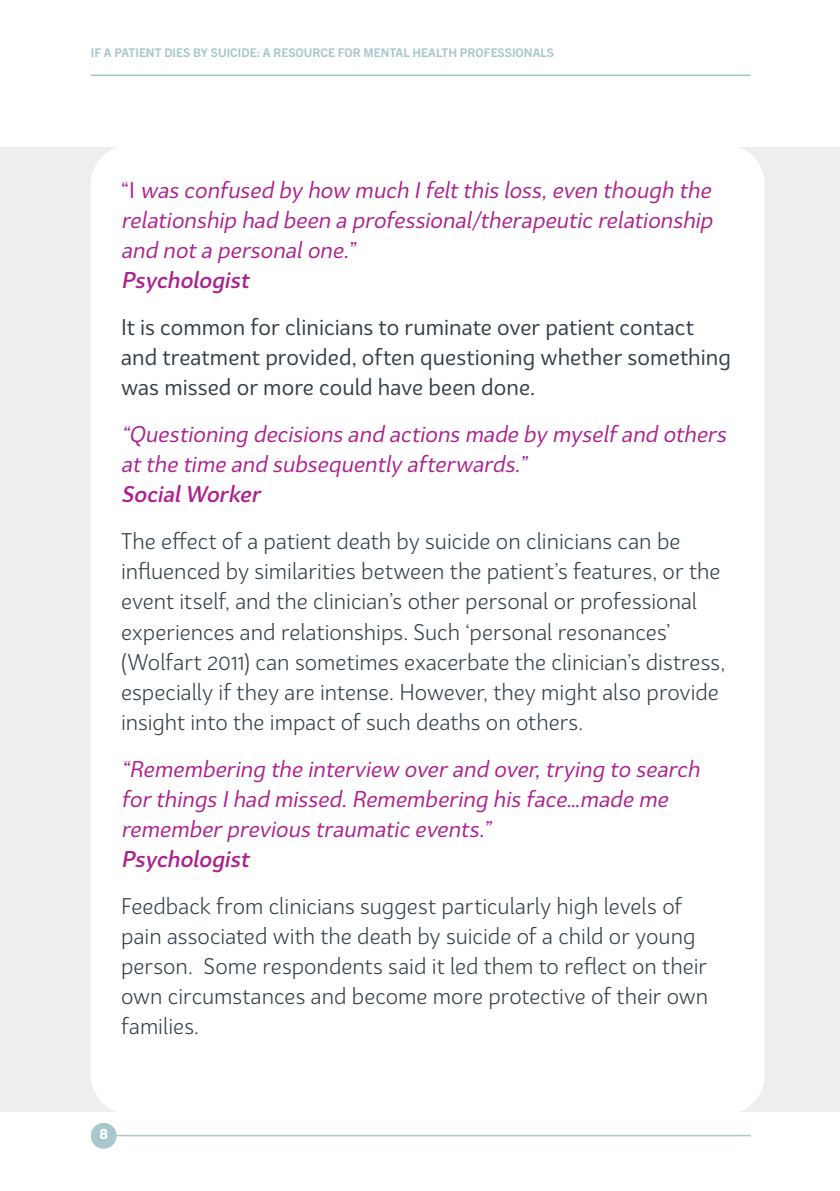
<style>
.page{position:relative;width:840px;height:1191px;background:#fff}
.page>*{position:absolute;margin:0;border:0;box-sizing:border-box;transform-origin:0 0}
.t1{font:22px/30px "Bw Surco";color:#344149}
.t2{font:italic 22px/30px "Bw Surco";color:#ad208e}
.t3{font:22px/30px "Bw Surco";color:#344149}
.t4{font:700 14px "Bw Surco";color:#fff}
.t5{font:700 12px "Trade Gothic Next LT Pro";color:#a7c7cc}
.s1{font-style:normal}
.s2{font-weight:500}
</style>
<div class="page">
<hr style="left:115px;top:1134px;width:635px;height:2px;background:#a7c7cc">
<hr style="left:91px;top:75px;width:659px;height:1px;background:#a7c7cc">
<div style="left:91px;top:1123px;width:26px;height:25px;background:#a7c7cc;border-radius:50%"></div>
<div style="left:0;top:147px;width:839px;height:964px;background:#eeeeef"></div>
<div style="left:91px;top:145px;width:673px;height:969px;background:#fff;border-radius:40px"></div>
<p class="t5" style="left:91px;top:45px;width:464px">IF A PATIENT DIES BY SUICIDE: A RESOURCE FOR MENTAL HEALTH PROFESSIONALS</p>
<p class="t2" style="left:121px;top:175px;width:597px"><span class="s1">“ I</span> was confused by how much Ifeltthis loss,even though the relationship had been a professional/therapeutic relationship and nota personalone.”<br><span class="s2">Psychologist</span></p>
<p class="t3" style="left:121px;top:312px;width:611px">It is common for clinicians to ruminate over patient contact and treatment provided, often questioning whether something was missed or more could have been done.</p>
<p class="t2" style="left:121px;top:419px;width:611px">“Questioning decisions and actions made by myselfand others atthe time and subsequently afterwards.”<br><span class="s2">SocialWorker</span></p>
<p class="t1" style="left:121px;top:526px;width:605px">The effect of a patient death by suicide on clinicians can be influenced by similarities between the patient’s features, or the event itself, and the clinician’s other personal or professional experiences and relationships. Such ‘personal resonances’ (Wolfart 2011) can sometimes exacerbate the clinician’s distress, especially if they are intense. However, they might also provide insight into the impact of such deaths on others.</p>
<p class="t2" style="left:121px;top:753px;width:584px">“Remembering the interview overand over,trying to search forthings Ihad missed.Remembering his face…made me rememberprevious traumatic events.”<br><span class="s2">Psychologist</span></p>
<p class="t1" style="left:121px;top:890px;width:588px">Feedback from clinicians suggest particularly high levels of pain associated with the death by suicide of a child or young person. Some respondents said it led them to reflect on their own circumstances and become more protective of their own families.</p>
<p class="t4" style="left:99px;top:1124px;width:10px">8</p>
</div>
